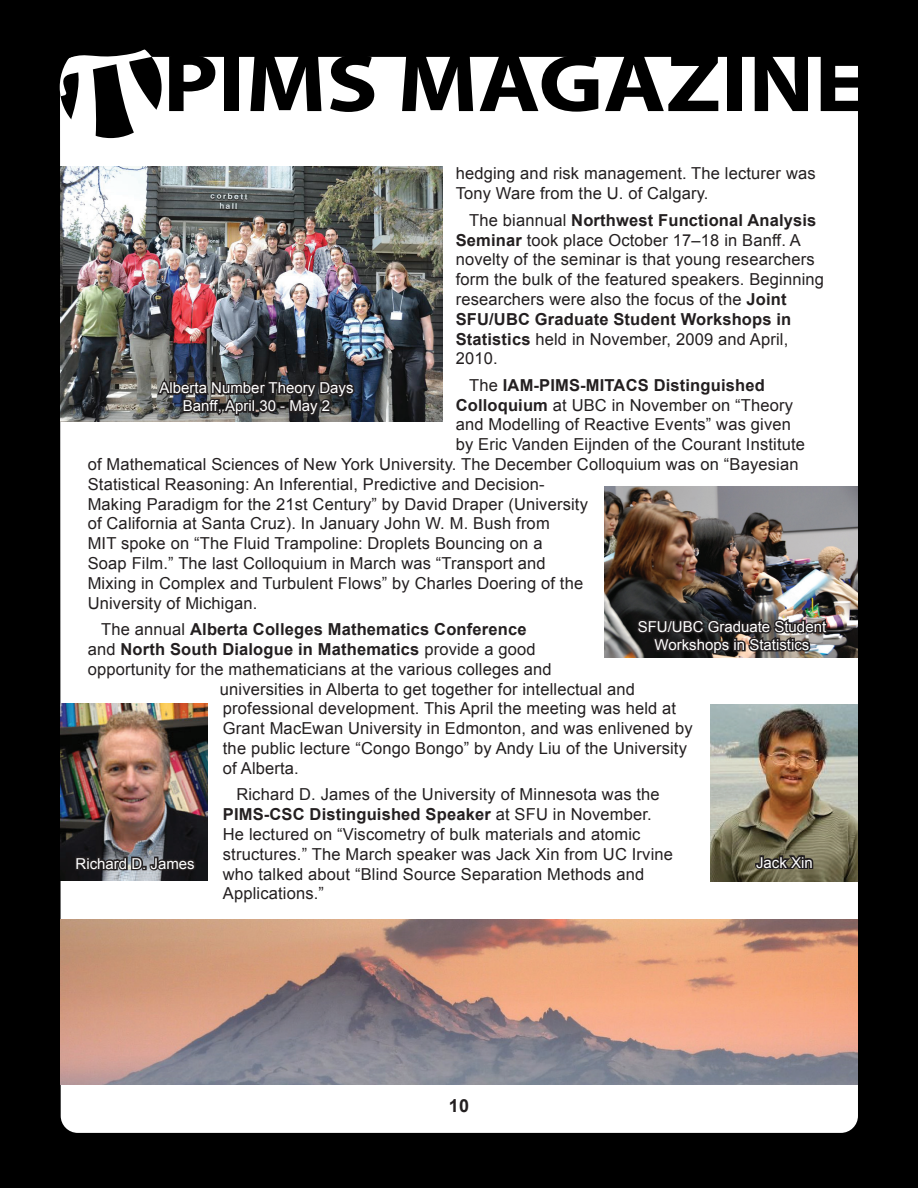
<style>
.page{position:relative;width:918px;height:1188px;background:#000}
.page>*{position:absolute;margin:0;border:0;box-sizing:border-box;transform-origin:0 0}
.t1{font:700 82.2px "Myriad";color:#000;scale:1.16 1}
.t2{font:700 18px "Arial";color:#231f20}
.t3{font:16.5px/19.8px "Arial";letter-spacing:.01em;color:#231f20}
.t4{font:700 16.5px "Arial";letter-spacing:.01em;color:#231f20}
.t5{font:15px/18px "Arial";color:#fff;text-align:center}
.s1{font-weight:700}
.s2{font-weight:400}
</style>
<div class="page">
<div style="left:60px;top:57px;width:798px;height:1076px;background:#fff"></div>
<svg style="left:60px;top:49px;width:102px;height:89px"></svg>
<img style="left:604px;top:487px;width:254px;height:170px">
<img style="left:60px;top:704px;width:148px;height:177px">
<img style="left:710px;top:704px;width:148px;height:178px">
<svg style="left:72px;top:854px;width:126px;height:20px;background:#3d3d40"></svg>
<svg style="left:753px;top:853px;width:62px;height:19px"></svg>
<img style="left:635px;top:600px;width:195px;height:66px">
<img style="left:61px;top:919px;width:797px;height:166px">
<img style="left:60px;top:166px;width:382px;height:255px">
<svg style="left:155px;top:361px;width:202px;height:61px;background:#404244"></svg>
<h1 class="t1" style="left:163px;top:41px;width:607px">PIMS MAGAZINE</h1>
<p class="t3" style="left:456px;top:164px;width:362px">hedging and risk management. The lecturer was<br>Tony Ware from the U. of Calgary.</p>
<p class="t3" style="left:456px;top:210px;width:370px;text-indent:13px">The biannual <span class="s1">Northwest Functional Analysis Seminar</span> took place October 17–18 in Banff. A novelty of the seminar is that young researchers form the bulk of the featured speakers. Beginning researchers were also the focus of the <span class="s1">Joint SFU/UBC Graduate Student Workshops in Statistics</span> held in November, 2009 and April, 2010.</p>
<p class="t4" style="left:469px;top:374px;width:297px"><span class="s2">The</span> IAM-PIMS-MITACS Distinguished</p>
<p class="t3" style="left:456px;top:395px;width:339px"><span class="s1">Colloquium</span> at UBC in November on “Theory</p>
<p class="t3" style="left:456px;top:415px;width:337px">and Modelling of Reactive Events” was given</p>
<p class="t3" style="left:456px;top:435px;width:351px">by Eric Vanden Eijnden of the Courant Institute</p>
<p class="t3" style="left:88px;top:455px;width:712px">of Mathematical Sciences of New York University. The December Colloquium was on “Bayesian</p>
<p class="t3" style="left:88px;top:474px;width:458px">Statistical Reasoning: An Inferential, Predictive and Decision-</p>
<p class="t3" style="left:88px;top:494px;width:502px">Making Paradigm for the 21st Century” by David Draper (University</p>
<p class="t3" style="left:88px;top:514px;width:464px">of California at Santa Cruz). In January John W. M. Bush from</p>
<p class="t3" style="left:88px;top:534px;width:456px">MIT spoke on “The Fluid Trampoline: Droplets Bouncing on a</p>
<p class="t3" style="left:88px;top:554px;width:459px">Soap Film.” The last Colloquium in March was “Transport and</p>
<p class="t3" style="left:88px;top:573px;width:497px">Mixing in Complex and Turbulent Flows” by Charles Doering of the</p>
<p class="t3" style="left:88px;top:593px;width:171px">University of Michigan.</p>
<p class="t4" style="left:101px;top:619px;width:427px"><span class="s2">The annual</span> Alberta Colleges Mathematics Conference</p>
<p class="t4" style="left:88px;top:638px;width:449px"><span class="s2">and</span> North South Dialogue in Mathematics <span class="s2">provide a good</span></p>
<p class="t3" style="left:88px;top:659px;width:466px">opportunity for the mathematicians at the various colleges and</p>
<p class="t3" style="left:220px;top:679px;width:417px">universities in Alberta to get together for intellectual and</p>
<p class="t3" style="left:223px;top:699px;width:455px">professional development. This April the meeting was held at</p>
<p class="t3" style="left:223px;top:719px;width:471px">Grant MacEwan University in Edmonton, and was enlivened by</p>
<p class="t3" style="left:223px;top:738px;width:466px">the public lecture “Congo Bongo” by Andy Liu of the University</p>
<p class="t3" style="left:223px;top:758px;width:77px">of Alberta.</p>
<p class="t3" style="left:223px;top:785px;width:452px;text-indent:13px">Richard D. James of the University of Minnesota was the <span class="s1">PIMS-CSC Distinguished Speaker</span> at SFU in November.<br>He lectured on “Viscometry of bulk materials and atomic structures.” The March speaker was Jack Xin from UC Irvine who talked about “Blind Source Separation Methods and Applications.”</p>
<p class="t5" style="left:160px;top:379px;width:195px">Alberta Number Theory Days<br>Banff, April 30 - May 2</p>
<p class="t5" style="left:638px;top:618px;width:190px">SFU/UBC Graduate Student<br>Workshops in Statistics</p>
<p class="t5" style="left:76px;top:855px;width:121px">Richard D. James</p>
<p class="t5" style="left:756px;top:853px;width:58px">Jack Xin</p>
<p class="t2" style="left:449px;top:1093px;width:22px">10</p>
</div>
